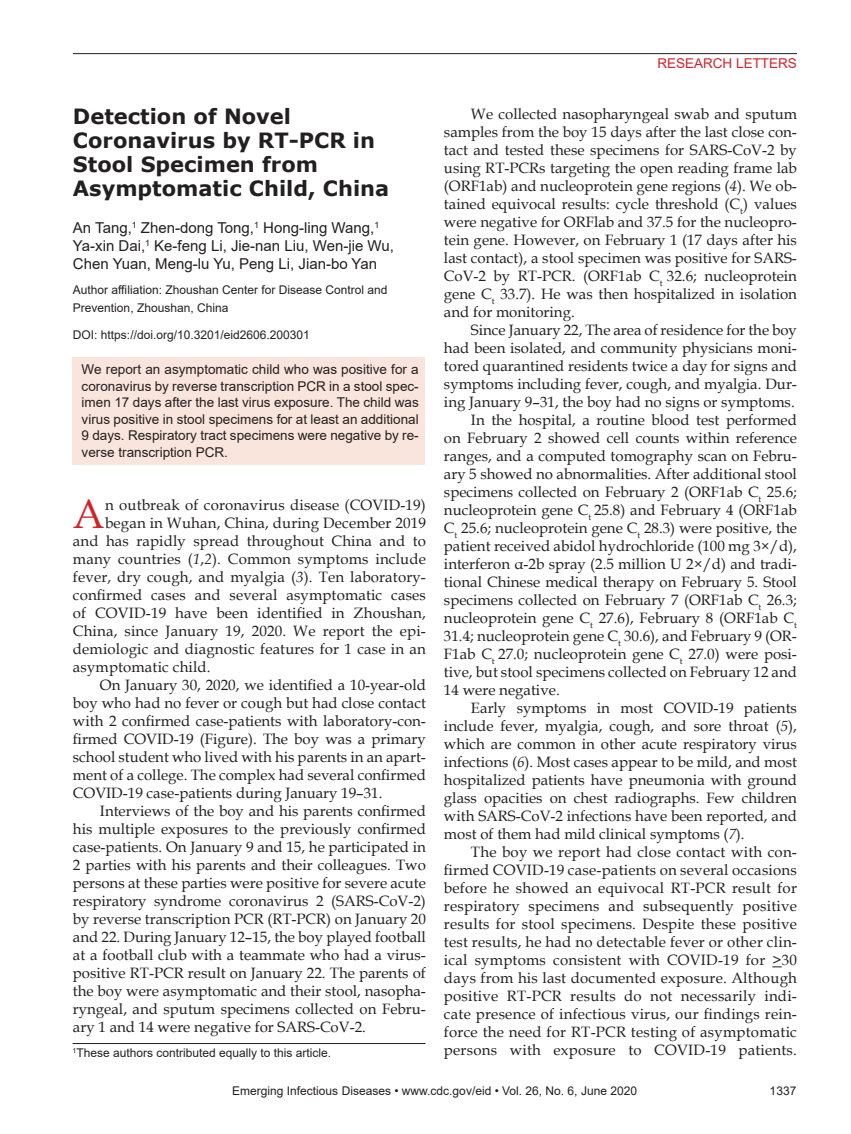
<style>
.page{position:relative;width:851px;height:1134px;background:#fff}
.page>*{position:absolute;margin:0;border:0;box-sizing:border-box;transform-origin:0 0}
.Drop_Cap{font:40.8px "Book Antiqua";color:#d1232a}
.Article_Title{font:700 21px/24px "Verdana";color:#231f20}
.Body_Text{font:15px/18px "Book Antiqua";color:#231f20;text-align:justify}
.Drop_Cap-2{font:15px "Book Antiqua";letter-spacing:.01em;color:#231f20}
.Authors{font:15px/18px "Arial";color:#231f20}
.Abstract{font:13.5px/16.5px "Arial";color:#231f20;text-align:justify}
.t1{font:13.5px "Arial";color:#d1232a}
.Affiliations{font:12px/18px "Arial";color:#231f20}
.Footnote{font:12px "Arial";color:#231f20}
.DOI{font:12px "Arial";color:#231f20}
.s1{font-style:italic}
</style>
<div class="page">
<hr style="left:73px;top:53px;width:723px;height:1px;background:#231f20">
<div style="left:72px;top:357px;width:353px;height:108px;background:#f9e5dc"></div>
<hr style="left:72px;top:1043px;width:353px;height:1px;background:#231f20">
<p class="t1" style="left:657px;top:54px;width:141px">RESEARCH LETTERS</p>
<p class="Article_Title" style="left:73px;top:104px;width:318px">Detection of Novel<br>Coronavirus by RT-PCR in<br>Stool Specimen from<br>Asymptomatic Child, China</p>
<p class="Authors" style="left:73px;top:219px;width:322px">An Tang,<sup>1</sup> Zhen-dong Tong,<sup>1</sup> Hong-ling Wang,<sup>1<br></sup>Ya-xin Dai,<sup>1</sup> Ke-feng Li, Jie-nan Liu, Wen-jie Wu,<br>Chen Yuan, Meng-lu Yu, Peng Li, Jian-bo Yan</p>
<p class="Affiliations" style="left:73px;top:281px;width:316px">Author affiliation: Zhoushan Center for Disease Control and<br>Prevention, Zhoushan, China</p>
<p class="DOI" style="left:73px;top:327px;width:238px">DOI: https://doi.org/10.3201/eid2606.200301</p>
<p class="Body_Text" style="left:444px;top:104px;width:354px;text-indent:27px">We collected nasopharyngeal swab and sputum samples from the boy 15 days after the last close con&shy;tact and tested these specimens for SARS-CoV-2 by using RT-PCRs targeting the open reading frame lab (ORF1ab) and nucleoprotein gene regions (<span class="s1">4</span>). We ob&shy;tained equivocal results: cycle threshold (C<sub>t</sub>) values were negative for ORFlab and 37.5 for the nucleopro&shy;tein gene. However, on February 1 (17 days after his last contact), a stool specimen was positive for SARS-CoV-2 by RT-PCR. (ORF1ab C<sub>t</sub> 32.6; nucleoprotein gene C<sub>t</sub> 33.7). He was then hospitalized in isolation and for monitoring.</p>
<p class="Body_Text" style="left:444px;top:320px;width:354px;text-indent:27px">Since January 22, The area of residence for the boy had been isolated, and community physicians moni&shy;tored quarantined residents twice a day for signs and symptoms including fever, cough, and myalgia. Dur&shy;ing January 9–31, the boy had no signs or symptoms.</p>
<p class="Body_Text" style="left:444px;top:410px;width:354px;text-indent:27px">In the hospital, a routine blood test performed on February 2 showed cell counts within reference ranges, and a computed tomography scan on Febru&shy;ary 5 showed no abnormalities. After additional stool specimens collected on February 2 (ORF1ab C<sub>t</sub> 25.6; nucleoprotein gene C<sub>t</sub> 25.8) and February 4 (ORF1ab C<sub>t</sub> 25.6; nucleoprotein gene C<sub>t</sub> 28.3) were positive, the patient received abidol hydrochloride (100 mg 3×/d), interferon α-2b spray (2.5 million U 2×/d) and tradi&shy;tional Chinese medical therapy on February 5. Stool specimens collected on February 7 (ORF1ab C<sub>t</sub> 26.3; nucleoprotein gene C<sub>t</sub> 27.6), February 8 (ORF1ab C<sub>t </sub>31.4; nucleoprotein gene C<sub>t</sub> 30.6), and February 9 (OR-F1ab C<sub>t</sub> 27.0; nucleoprotein gene C<sub>t</sub> 27.0) were posi&shy;tive, but stool specimens collected on February 12 and 14 were negative.</p>
<p class="Body_Text" style="left:444px;top:698px;width:354px;text-indent:27px">Early symptoms in most COVID-19 patients include fever, myalgia, cough, and sore throat (<span class="s1">5</span>), which are common in other acute respiratory virus infections (<span class="s1">6</span>). Most cases appear to be mild, and most hospitalized patients have pneumonia with ground glass opacities on chest radiographs. Few children with SARS-CoV-2 infections have been reported, and most of them had mild clinical symptoms (<span class="s1">7</span>).</p>
<p class="Body_Text" style="left:444px;top:842px;width:354px;text-indent:27px">The boy we report had close contact with con&shy;firmed COVID-19 case-patients on several occasions before he showed an equivocal RT-PCR result for respiratory specimens and subsequently positive results for stool specimens. Despite these positive test results, he had no detectable fever or other clin&shy;ical symptoms consistent with COVID-19 for &gt;30 days from his last documented exposure. Although positive RT-PCR results do not necessarily indi&shy;cate presence of infectious virus, our findings rein&shy;force the need for RT-PCR testing of asymptomatic persons with exposure to COVID-19 patients.</p>
<p class="Affiliations" style="left:232px;top:1082px;width:406px">Emerging Infectious Diseases • www.cdc.gov/eid • Vol. 26, No. 6, June 2020</p>
<p class="Affiliations" style="left:769px;top:1082px;width:28px">1337</p>
<p class="Abstract" style="left:82px;top:361px;width:338px">We report an asymptomatic child who was positive for a coronavirus by reverse transcription PCR in a stool spec&shy;imen 17 days after the last virus exposure. The child was virus positive in stool specimens for at least an additional 9 days. Respiratory tract specimens were negative by re&shy;verse transcription PCR.</p>
<p class="Drop_Cap" style="left:73px;top:486px;width:33px">A</p>
<p class="Drop_Cap-2" style="left:105px;top:495px;width:322px">n outbreak of coronavirus disease (COVID-19)</p>
<p class="Drop_Cap-2" style="left:105px;top:513px;width:322px">began in Wuhan, China, during December 2019</p>
<p class="Drop_Cap-2" style="left:73px;top:531px;width:354px">and has rapidly spread throughout China and to</p>
<p class="Drop_Cap-2" style="left:73px;top:549px;width:354px">many countries (<span class="s1">1</span>,<span class="s1">2</span>). Common symptoms include</p>
<p class="Drop_Cap-2" style="left:73px;top:567px;width:354px">fever, dry cough, and myalgia (<span class="s1">3</span>). Ten laboratory-</p>
<p class="Drop_Cap-2" style="left:73px;top:585px;width:354px">confirmed cases and several asymptomatic cases</p>
<p class="Drop_Cap-2" style="left:73px;top:603px;width:354px">of COVID-19 have been identified in Zhoushan,</p>
<p class="Drop_Cap-2" style="left:73px;top:621px;width:354px">China, since January 19, 2020. We report the epi-</p>
<p class="Drop_Cap-2" style="left:73px;top:639px;width:354px">demiologic and diagnostic features for 1 case in an</p>
<p class="Drop_Cap-2" style="left:73px;top:657px;width:139px">asymptomatic child.</p>
<p class="Body_Text" style="left:73px;top:676px;width:354px;text-indent:27px">On January 30, 2020, we identified a 10-year-old boy who had no fever or cough but had close contact with 2 confirmed case-patients with laboratory-con&shy;firmed COVID-19 (Figure). The boy was a primary school student who lived with his parents in an apart&shy;ment of a college. The complex had several confirmed COVID-19 case-patients during January 19–31.</p>
<p class="Body_Text" style="left:73px;top:802px;width:354px;text-indent:27px">Interviews of the boy and his parents confirmed his multiple exposures to the previously confirmed case-patients. On January 9 and 15, he participated in 2 parties with his parents and their colleagues. Two persons at these parties were positive for severe acute respiratory syndrome coronavirus 2 (SARS-CoV-2) by reverse transcription PCR (RT-PCR) on January 20 and 22. During January 12–15, the boy played football at a football club with a teammate who had a virus&shy;positive RT-PCR result on January 22. The parents of the boy were asymptomatic and their stool, nasopha&shy;ryngeal, and sputum specimens collected on Febru&shy;ary 1 and 14 were negative for SARS-CoV-2.</p>
<p class="Footnote" style="left:72px;top:1045px;width:260px"><sup>1</sup>These authors contributed equally to this article.</p>
</div>
